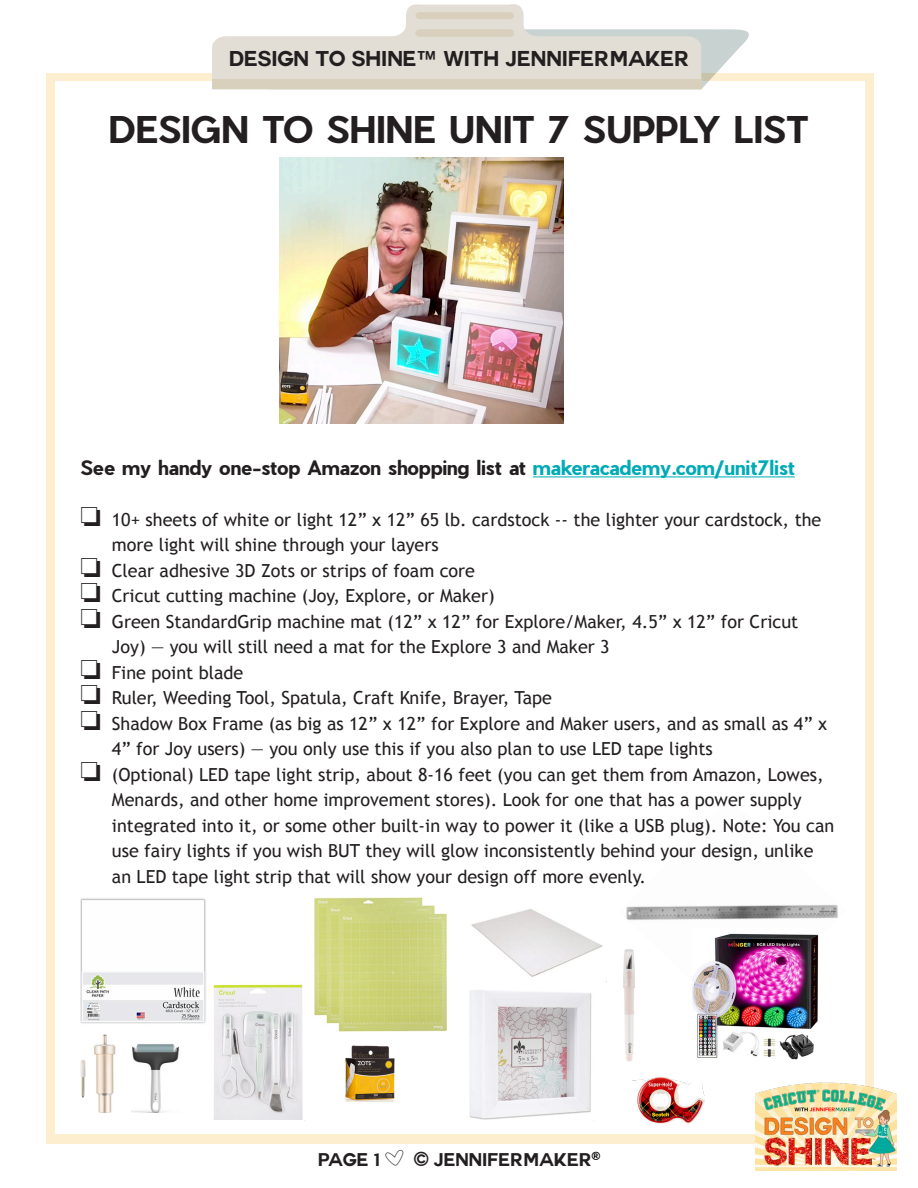
<style>
.page{position:relative;width:918px;height:1188px;background:#fff}
.page>*{position:absolute;margin:0;border:0;box-sizing:border-box;transform-origin:0 0}
.t1{font:700 36px "Pier Sans";color:#231f20}
.t2{font:700 21px "Couture";color:#231f20}
.t3{font:700 19.5px "Pier Sans";color:#231f20}
.t4{font:18px/25.5px "Trebuchet MS";color:#231f20}
.t5{font:700 18px "Couture";color:#231f20}
.s1{color:#00aab6}
.s2{font-family:"Cutie Patootie Hollow";font-weight:400;font-size:28.5px}
</style>
<div class="page">
<div style="left:46px;top:73px;width:828px;height:1070px;background:#feeed0"></div>
<div style="left:55px;top:81px;width:810px;height:1053px;background:#fff"></div>
<svg style="left:212px;top:4px;width:537px;height:85px"></svg>
<div style="left:212px;top:79px;width:489px;height:10px;background:#d8d0bc"></div>
<img style="left:756px;top:1082px;width:140px;height:88px">
<img style="left:471px;top:909px;width:132px;height:68px">
<img style="left:626px;top:904px;width:212px;height:16px">
<hr style="left:533px;top:476px;width:262px;height:1px;background:#00aab6">
<img style="left:314px;top:898px;width:133px;height:134px">
<img style="left:80px;top:1034px;width:36px;height:79px">
<img style="left:469px;top:990px;width:125px;height:131px">
<img style="left:213px;top:984px;width:90px;height:136px">
<img style="left:279px;top:158px;width:285px;height:265px">
<img style="left:80px;top:898px;width:126px;height:126px">
<img style="left:132px;top:1044px;width:47px;height:69px">
<img style="left:692px;top:933px;width:127px;height:127px">
<img style="left:623px;top:949px;width:12px;height:112px">
<img style="left:345px;top:1045px;width:50px;height:57px">
<img style="left:633px;top:1077px;width:71px;height:47px">
<p class="t2" style="left:229px;top:49px;width:462px">DESIGN TO SHINE™ WITH JENNIFERMAKER</p>
<p class="t1" style="left:109px;top:105px;width:701px">DESIGN TO SHINE UNIT 7 SUPPLY LIST</p>
<p class="t3" style="left:80px;top:454px;width:716px">See my handy one-stop Amazon shopping list at <span class="s1">makeracademy.com/unit7list</span></p>
<p class="t4" style="left:112px;top:507px;width:711px;text-indent:-32px">□ 10+ sheets of white or light 12” x 12” 65 lb. cardstock -- the lighter your cardstock, the more light will shine through your layers</p>
<p class="t4" style="left:80px;top:558px;width:396px">□ Clear adhesive 3D Zots or strips of foam core</p>
<p class="t4" style="left:80px;top:584px;width:416px">□ Cricut cutting machine (Joy, Explore, or Maker)</p>
<p class="t4" style="left:112px;top:609px;width:688px;text-indent:-32px">□ Green StandardGrip machine mat (12” x 12” for Explore/Maker, 4.5” x 12” for Cricut<br>Joy) — you will still need a mat for the Explore 3 and Maker 3</p>
<p class="t4" style="left:80px;top:660px;width:164px">□ Fine point blade</p>
<p class="t4" style="left:80px;top:686px;width:473px">□ Ruler, Weeding Tool, Spatula, Craft Knife, Brayer, Tape</p>
<p class="t4" style="left:112px;top:711px;width:717px;text-indent:-32px">□ Shadow Box Frame (as big as 12” x 12” for Explore and Maker users, and as small as 4” x<br>4” for Joy users) — you only use this if you also plan to use LED tape lights</p>
<p class="t4" style="left:112px;top:762px;width:724px;text-indent:-32px">□ (Optional) LED tape light strip, about 8-16 feet (you can get them from Amazon, Lowes, Menards, and other home improvement stores). Look for one that has a power supply integrated into it, or some other built-in way to power it (like a USB plug). Note: You can use fairy lights if you wish BUT they will glow inconsistently behind your design, unlike an LED tape light strip that will show your design off more evenly.</p>
<p class="t5" style="left:318px;top:1152px;width:284px">PAGE 1 <span class="s2">|</span> © JENNIFERMAKER<sup>®</sup></p>
</div>
